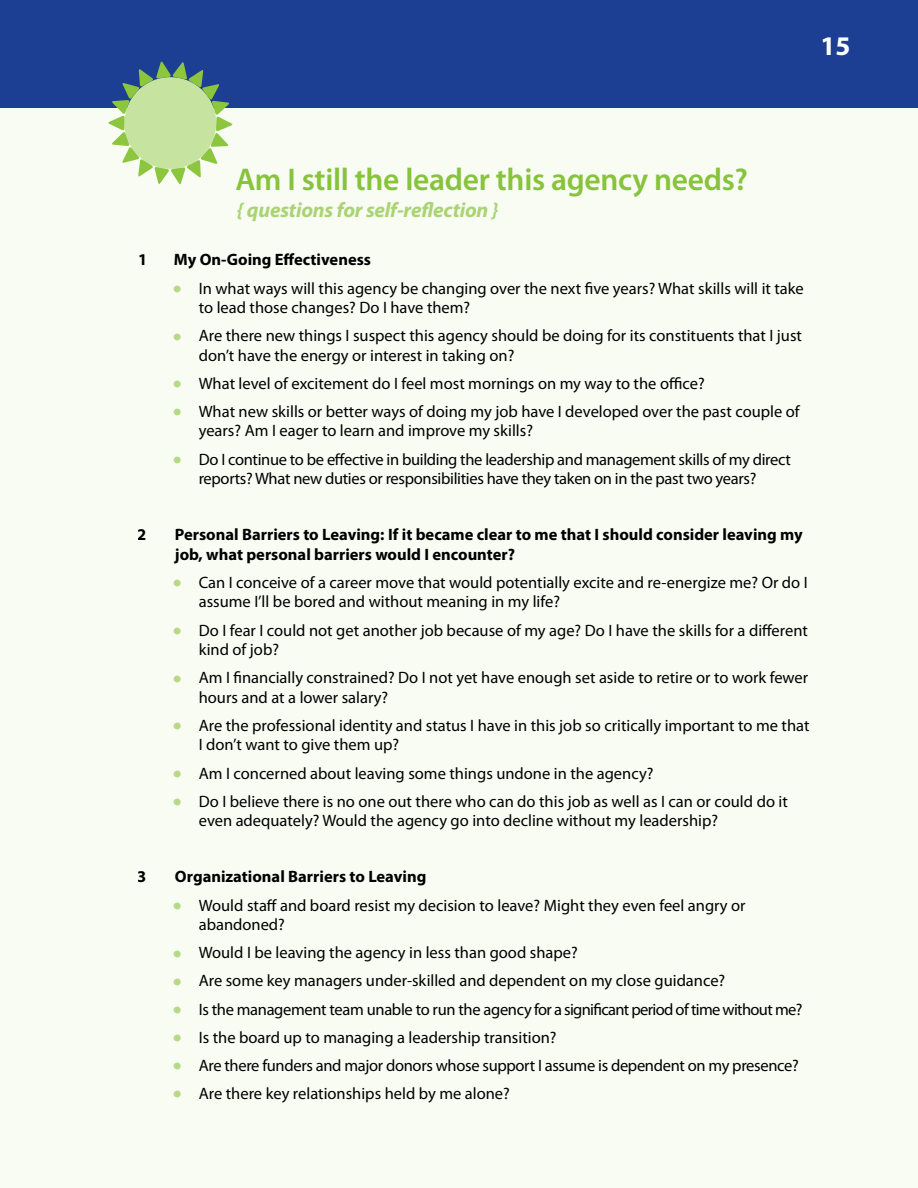
<style>
.page{position:relative;width:918px;height:1188px;background:#fff}
.page>*{position:absolute;margin:0;border:0;box-sizing:border-box;transform-origin:0 0}
.t1{font:600 31.5px "Myriad Pro";letter-spacing:-.01em;color:#8cc63f}
.t2{font:700 27px "Myriad Pro";color:#fff}
.t3{font:italic 700 21px "Myriad Pro";letter-spacing:-.01em;color:#afd779}
.t4{font:16.5px/19.5px "Myriad Pro";color:#000}
.t5{font:16.5px/19.5px "Myriad Pro";letter-spacing:-.02em;color:#000;text-align:center}
.t6{font:700 16.5px/19.5px "Myriad Pro";color:#000}
.t7{font:16.5px "Myriad Pro";letter-spacing:-.025em;color:#000}
.s1{color:#badd8c}
</style>
<div class="page">
<div style="left:0;top:0;width:918px;height:108px;background:#1c3f94"></div>
<div style="left:0;top:108px;width:918px;height:1080px;background:#f8fcf3"></div>
<svg style="left:108px;top:61px;width:125px;height:124px"></svg>
<h2 class="t2" style="left:821px;top:29px;width:31px">15</h2>
<h1 class="t1" style="left:235px;top:160px;width:514px">Am I still the leader this agency needs?</h1>
<p class="t3" style="left:237px;top:196px;width:263px">{ questions for self-reflection }</p>
<p class="t6" style="left:138px;top:250px;width:11px">1</p>
<p class="t6" style="left:174px;top:250px;width:199px">My On-Going Effectiveness</p>
<p class="t4" style="left:199px;top:278px;width:607px;text-indent:-27px"><span class="s1">•</span> In what ways will this agency be changing over the next five years? What skills will it take to lead those changes? Do I have them?</p>
<p class="t4" style="left:199px;top:326px;width:605px;text-indent:-27px"><span class="s1">•</span> Are there new things I suspect this agency should be doing for its constituents that I just don’t have the energy or interest in taking on?</p>
<p class="t4" style="left:172px;top:373px;width:535px"><span class="s1">•</span> What level of excitement do I feel most mornings on my way to the office?</p>
<p class="t4" style="left:199px;top:401px;width:603px;text-indent:-27px"><span class="s1">•</span> What new skills or better ways of doing my job have I developed over the past couple of years? Am I eager to learn and improve my skills?</p>
<p class="t5" style="left:172px;top:449px;width:621px"><span class="s1">•</span> Do I continue to be effective in building the leadership and management skills of my direct reports? What new duties or responsibilities have they taken on in the past two years?</p>
<p class="t6" style="left:138px;top:525px;width:11px">2</p>
<p class="t6" style="left:175px;top:525px;width:629px">Personal Barriers to Leaving: If it became clear to me that I should consider leaving my job, what personal barriers would I encounter?</p>
<p class="t4" style="left:199px;top:572px;width:610px;text-indent:-27px"><span class="s1">•</span> Can I conceive of a career move that would potentially excite and re-energize me? Or do I assume I’ll be bored and without meaning in my life?</p>
<p class="t4" style="left:199px;top:620px;width:611px;text-indent:-27px"><span class="s1">•</span> Do I fear I could not get another job because of my age? Do I have the skills for a different kind of job?</p>
<p class="t4" style="left:199px;top:668px;width:611px;text-indent:-27px"><span class="s1">•</span> Am I financially constrained? Do I not yet have enough set aside to retire or to work fewer hours and at a lower salary?</p>
<p class="t4" style="left:199px;top:715px;width:612px;text-indent:-27px"><span class="s1">•</span> Are the professional identity and status I have in this job so critically important to me that<br>I don’t want to give them up?</p>
<p class="t4" style="left:172px;top:763px;width:483px"><span class="s1">•</span> Am I concerned about leaving some things undone in the agency?</p>
<p class="t4" style="left:199px;top:791px;width:591px;text-indent:-27px"><span class="s1">•</span> Do I believe there is no one out there who can do this job as well as I can or could do it even adequately? Would the agency go into decline without my leadership?</p>
<p class="t6" style="left:138px;top:867px;width:11px">3</p>
<p class="t6" style="left:175px;top:867px;width:253px">Organizational Barriers to Leaving</p>
<p class="t4" style="left:199px;top:895px;width:548px;text-indent:-27px"><span class="s1">•</span> Would staff and board resist my decision to leave? Might they even feel angry or abandoned?</p>
<p class="t4" style="left:172px;top:943px;width:408px"><span class="s1">•</span> Would I be leaving the agency in less than good shape?</p>
<p class="t4" style="left:172px;top:971px;width:555px"><span class="s1">•</span> Are some key managers under-skilled and dependent on my close guidance?</p>
<p class="t7" style="left:172px;top:999px;width:632px"><span class="s1">•</span> Is the management team unable to run the agency for a significant period of time without me?</p>
<p class="t4" style="left:172px;top:1027px;width:386px"><span class="s1">•</span> Is the board up to managing a leadership transition?</p>
<p class="t5" style="left:172px;top:1055px;width:629px"><span class="s1">•</span> Are there funders and major donors whose support I assume is dependent on my presence?</p>
<p class="t4" style="left:172px;top:1083px;width:340px"><span class="s1">•</span> Are there key relationships held by me alone?</p>
</div>
